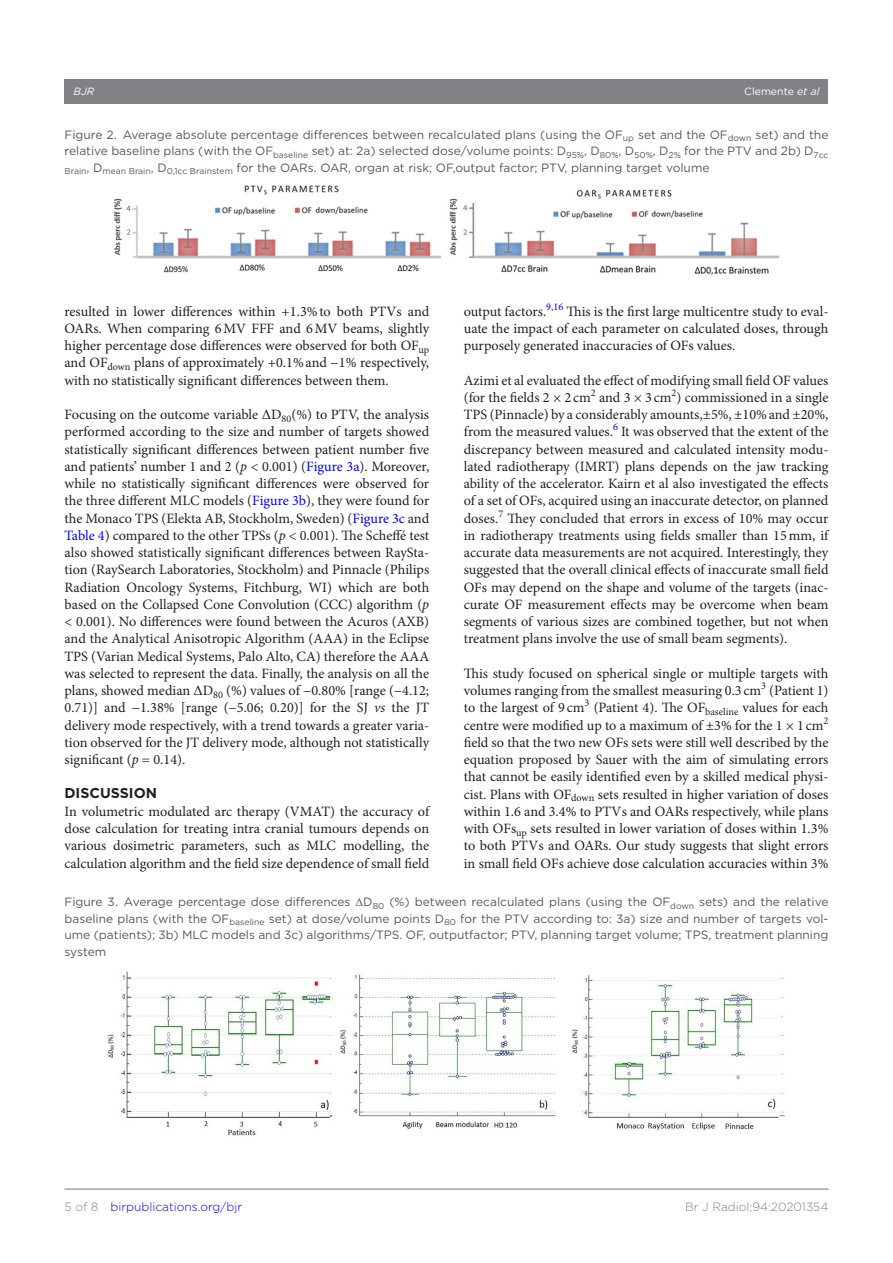
<style>
.page{position:relative;width:893px;height:1263px;background:#fff}
.page>*{position:absolute;margin:0;border:0;box-sizing:border-box;transform-origin:0 0}
.t1{font:14.25px/17.2px "Minion Pro";color:#231f20;text-align:justify}
.t2{font:700 14.25px "Gotham";color:#231f20}
.t3{font:12px/16.5px "Gotham";color:#57585a;text-align:justify}
.t4{font:300 12px "Gotham";color:#00f}
.t5{font:300 12px "Gotham";color:#808285}
.t6{font:10.5px "Gotham";color:#fff}
.t7{font:italic 10.5px "Gotham";color:#fff}
.s1{font-style:italic}
.s2{font-family:"Times New Roman"}
.s3{color:#00f}
.s4{color:#808285}
</style>
<div class="page">
<div style="left:64px;top:79px;width:764px;height:24px;background:#808285"></div>
<hr style="left:64px;top:1188px;width:764px;height:2px;background:#808285">
<img style="left:113px;top:186px;width:667px;height:89px">
<img style="left:107px;top:971px;width:678px;height:165px">
<p class="t7" style="left:74px;top:85px;width:22px">BJR</p>
<p class="t6" style="left:744px;top:85px;width:77px">Clemente <span class="s1">et al</span></p>
<p class="t3" style="left:64px;top:126px;width:765px">Figure 2. Average absolute percentage differences between recalculated plans (using the OF<sub>up</sub> set and the OF<sub>down</sub> set) and the relative baseline plans (with the OF<sub>baseline</sub> set) at: 2a) selected dose/volume points: D<sub>95%</sub>, D<sub>80%</sub>, D<sub>50%</sub>, D<sub>2%</sub> for the PTV and 2b) D<sub>7cc Brain</sub>, D<sub>mean</sub> <sub>Brain</sub>, D<sub>0,1cc</sub> <sub>Brainstem</sub> for the OARs. OAR, organ at risk; OF,output factor; PTV, planning target volume</p>
<p class="t1" style="left:64px;top:302px;width:366px">resulted in lower differences within +1.3%to both PTVs and OARs. When comparing 6MV FFF and 6MV beams, slightly higher percentage dose differences were observed for both OF<sub>up </sub>and OF<sub>down</sub> plans of approximately +0.1%and −1% respectively, with no statistically significant differences between them.</p>
<p class="t1" style="left:64px;top:406px;width:366px">Focusing on the outcome variable <span class="s2">Δ</span>D<sub>80</sub>(%) to PTV, the analysis performed according to the size and number of targets showed statistically significant differences between patient number five and patients’ number 1 and 2 (<span class="s1">p</span> &lt; 0.001) (<span class="s3">Figure 3a</span>). Moreover, while no statistically significant differences were observed for the three different MLC models (<span class="s3">Figure 3b</span>), they were found for the Monaco TPS (Elekta AB, Stockholm, Sweden) (<span class="s3">Figure 3c</span> and <span class="s3">Table 4</span>) compared to the other TPSs (<span class="s1">p</span> &lt; 0.001). The Scheffé test also showed statistically significant differences between RaySta&shy;tion (RaySearch Laboratories, Stockholm) and Pinnacle (Philips Radiation Oncology Systems, Fitchburg, WI) which are both based on the Collapsed Cone Convolution (CCC) algorithm (<span class="s1">p </span>&lt; 0.001). No differences were found between the Acuros (AXB) and the Analytical Anisotropic Algorithm (AAA) in the Eclipse TPS (Varian Medical Systems, Palo Alto, CA) therefore the AAA was selected to represent the data. Finally, the analysis on all the plans, showed median <span class="s2">Δ</span>D<sub>80</sub> (%) values of −0.80% [range (−4.12; 0.71)] and −1.38% [range (−5.06; 0.20)] for the SJ <span class="s1">vs</span> the JT delivery mode respectively, with a trend towards a greater varia&shy;tion observed for the JT delivery mode, although not statistically significant (<span class="s1">p</span> = 0.14).</p>
<p class="t2" style="left:64px;top:783px;width:94px">DISCUSSION</p>
<p class="t1" style="left:64px;top:803px;width:366px">In volumetric modulated arc therapy (VMAT) the accuracy of dose calculation for treating intra cranial tumours depends on various dosimetric parameters, such as MLC modelling, the calculation algorithm and the field size dependence of small field</p>
<p class="t1" style="left:464px;top:302px;width:366px">output factors.<sup>9,16</sup> This is the first large multicentre study to eval&shy;uate the impact of each parameter on calculated doses, through purposely generated inaccuracies of OFs values.</p>
<p class="t1" style="left:464px;top:371px;width:366px">Azimi et al evaluated the effect of modifying small field OF values (for the fields 2 × 2 cm<sup>2</sup> and 3 × 3 cm<sup>2</sup>) commissioned in a single TPS (Pinnacle) by a considerably amounts,±5%, ±10%and ±20%, from the measured values.<sup>6</sup> It was observed that the extent of the discrepancy between measured and calculated intensity modu&shy;lated radiotherapy (IMRT) plans depends on the jaw tracking ability of the accelerator. Kairn et al also investigated the effects of a set of OFs, acquired using an inaccurate detector, on planned doses.<sup>7</sup> They concluded that errors in excess of 10% may occur in radiotherapy treatments using fields smaller than 15mm, if accurate data measurements are not acquired. Interestingly, they suggested that the overall clinical effects of inaccurate small field OFs may depend on the shape and volume of the targets (inac&shy;curate OF measurement effects may be overcome when beam segments of various sizes are combined together, but not when treatment plans involve the use of small beam segments).</p>
<p class="t1" style="left:464px;top:665px;width:366px">This study focused on spherical single or multiple targets with volumes ranging from the smallest measuring 0.3 cm<sup>3</sup> (Patient 1) to the largest of 9 cm<sup>3</sup> (Patient 4). The OF<sub>baseline</sub> values for each centre were modified up to a maximum of ±3% for the 1 × 1 cm<sup>2 </sup>field so that the two new OFs sets were still well described by the equation proposed by Sauer with the aim of simulating errors that cannot be easily identified even by a skilled medical physi&shy;cist. Plans with OF<sub>down</sub> sets resulted in higher variation of doses within 1.6 and 3.4% to PTVs and OARs respectively, while plans with OFs<sub>up</sub> sets resulted in lower variation of doses within 1.3% to both PTVs and OARs. Our study suggests that slight errors in small field OFs achieve dose calculation accuracies within 3%</p>
<p class="t3" style="left:64px;top:894px;width:765px">Figure 3. Average percentage dose differences <span class="s2">Δ</span>D<sub>80</sub> (%) between recalculated plans (using the OF<sub>down</sub> sets) and the relative baseline plans (with the OF<sub>baseline</sub> set) at dose/volume points D<sub>80</sub> for the PTV according to: 3a) size and number of targets vol&shy;ume (patients); 3b) MLC models and 3c) algorithms/TPS. OF, outputfactor; PTV, planning target volume; TPS, treatment planning system</p>
<p class="t4" style="left:64px;top:1199px;width:179px"><span class="s4">5 of 8</span> birpublications.org/bjr</p>
<p class="t5" style="left:685px;top:1199px;width:145px">Br J Radiol;94:20201354</p>
</div>
